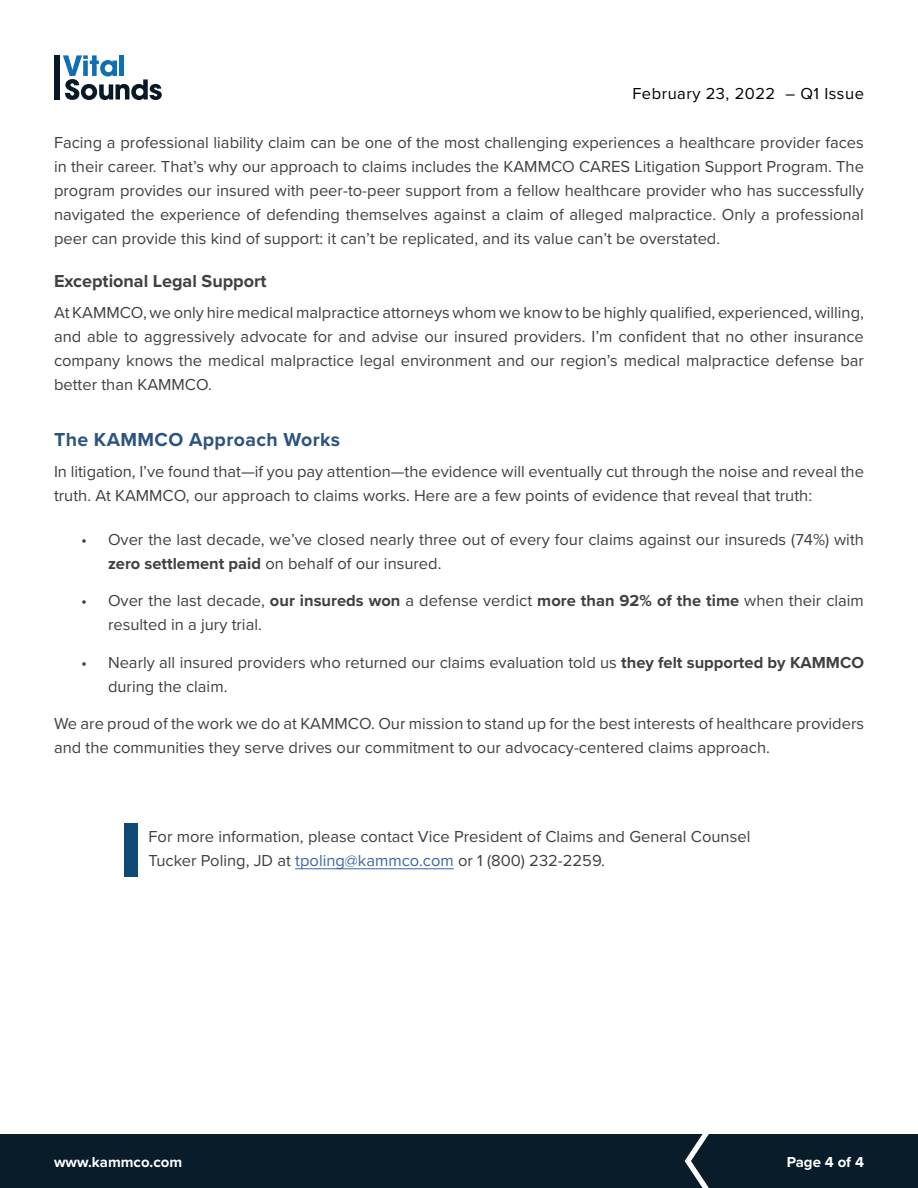
<style>
.page{position:relative;width:918px;height:1188px;background:#fff}
.page>*{position:absolute;margin:0;border:0;box-sizing:border-box;transform-origin:0 0}
.Subhead_1{font:700 19.5px "Proxima Nova";letter-spacing:.02em;color:#2d5480}
.Subhead_2{font:700 18px "Proxima Nova";color:#414042}
.Body_Type{font:16.5px/24px "Proxima Nova";color:#414042}
.t1{font:16.5px "Proxima Nova";letter-spacing:.03em;color:#000}
.t2{font:700 15px "Proxima Nova";color:#fff}
.s1{font-weight:700}
.s2{color:#3a68a5}
</style>
<div class="page">
<div style="left:0;top:1134px;width:918px;height:54px;background:#091c2a"></div>
<svg style="left:685px;top:1134px;width:24px;height:54px"></svg>
<svg style="left:63px;top:55px;width:99px;height:45px"></svg>
<hr style="left:120px;top:55px;width:4px;height:21px;background:#126eb2">
<div style="left:54px;top:55px;width:5px;height:45px;background:#091827"></div>
<hr style="left:295px;top:868px;width:159px;height:1px;background:#3a68a5">
<div style="left:124px;top:823px;width:14px;height:54px;background:#0d4877"></div>
<p class="t1" style="left:632px;top:81px;width:233px">February 23, 2022 – Q1 Issue</p>
<p class="Body_Type" style="left:54px;top:130px;width:812px;text-align:justify">Facing a professional liability claim can be one of the most challenging experiences a healthcare provider faces in their career. That’s why our approach to claims includes the KAMMCO CARES Litigation Support Program. The program provides our insured with peer-to-peer support from a fellow healthcare provider who has successfully navigated the experience of defending themselves against a claim of alleged malpractice. Only a professional peer can provide this kind of support: it can’t be replicated, and its value can’t be overstated.</p>
<p class="Subhead_2" style="left:54px;top:267px;width:214px">Exceptional Legal Support</p>
<p class="Body_Type" style="left:54px;top:299px;width:812px;text-align:justify">At KAMMCO, we only hire medical malpractice attorneys whom we know to be highly qualified, experienced, willing, and able to aggressively advocate for and advise our insured providers. I’m confident that no other insurance company knows the medical malpractice legal environment and our region’s medical malpractice defense bar better than KAMMCO.</p>
<p class="Subhead_1" style="left:54px;top:425px;width:288px">The KAMMCO Approach Works</p>
<p class="Body_Type" style="left:54px;top:458px;width:812px">In litigation, I’ve found that—if you pay attention—the evidence will eventually cut through the noise and reveal the truth. At KAMMCO, our approach to claims works. Here are a few points of evidence that reveal that truth:</p>
<p class="Body_Type" style="left:108px;top:527px;width:757px;text-indent:-27px">• Over the last decade, we’ve closed nearly three out of every four claims against our insureds (74%) with <span class="s1">zero settlement paid</span> on behalf of our insured.</p>
<p class="Body_Type" style="left:108px;top:588px;width:757px;text-indent:-27px">• Over the last decade, <span class="s1">our insureds won</span> a defense verdict <span class="s1">more than 92% of the time</span> when their claim resulted in a jury trial.</p>
<p class="Body_Type" style="left:108px;top:650px;width:758px;text-indent:-27px">• Nearly all insured providers who returned our claims evaluation told us <span class="s1">they felt supported by KAMMCO </span>during the claim.</p>
<p class="Body_Type" style="left:54px;top:711px;width:812px">We are proud of the work we do at KAMMCO. Our mission to stand up for the best interests of healthcare providers and the communities they serve drives our commitment to our advocacy-centered claims approach.</p>
<p class="Body_Type" style="left:148px;top:824px;width:603px">For more information, please contact Vice President of Claims and General Counsel<br>Tucker Poling, JD at <span class="s2">tpoling@kammco.com</span> or 1 (800) 232-2259.</p>
<p class="t2" style="left:54px;top:1150px;width:130px">www.kammco.com</p>
<p class="t2" style="left:787px;top:1150px;width:79px">Page 4 of 4</p>
</div>
